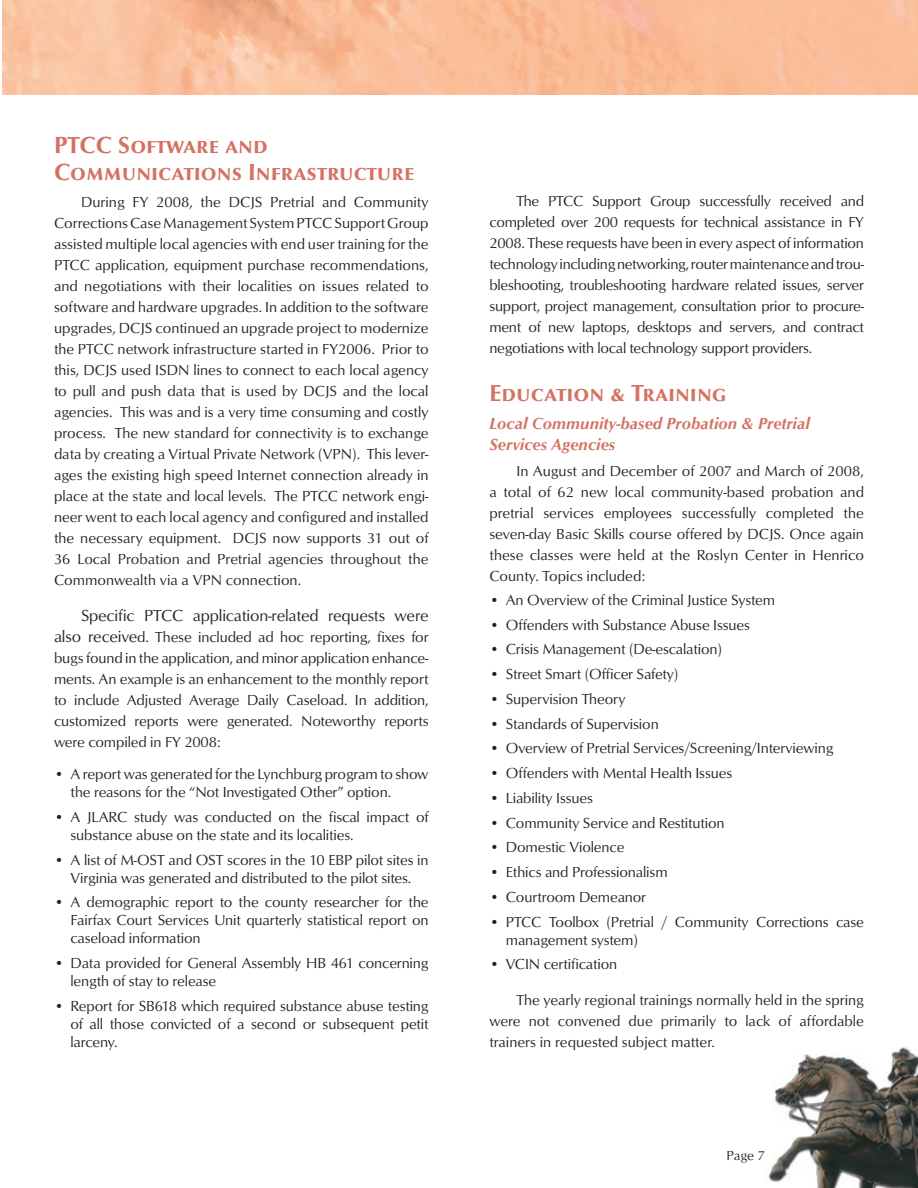
<style>
.page{position:relative;width:918px;height:1188px;background:#fff}
.page>*{position:absolute;margin:0;border:0;box-sizing:border-box;transform-origin:0 0}
.Heading{font:700 24px/27px "Opus Sm Caps";color:#d47264}
.subhead{font:italic 700 16.5px/21px "Opus";color:#d47264}
.text{font:16.5px "Opus";letter-spacing:-.01em;color:#231f20}
.text-2{font:15px/21px "Opus";color:#231f20;text-align:justify}
.bullets_copy{font:15px/18px "Opus";letter-spacing:-.01em;color:#231f20}
.t1{font:13.5px "Opus";color:#231f20}
.s1{font-size:16.5px}
</style>
<div class="page">
<img style="left:2px;top:0;width:916px;height:94px">
<img style="left:768px;top:1048px;width:150px;height:140px">
<p class="Heading" style="left:54px;top:132px;width:362px">PTCC Software and<br>Communications Infrastructure</p>
<p class="text-2" style="left:54px;top:192px;width:376px;text-indent:27px">During FY 2008, the DCJS Pretrial and Community Corrections Case Management System PTCC Support Group assisted multiple local agencies with end user training for the PTCC application, equipment purchase recommendations, and negotiations with their localities on issues related to software and hardware upgrades. In addition to the software upgrades, DCJS continued an upgrade project to modernize the PTCC network infrastructure started in FY2006. Prior to this, DCJS used ISDN lines to connect to each local agency to pull and push data that is used by DCJS and the local agencies. This was and is a very time consuming and costly process. The new standard for connectivity is to exchange data by creating a Virtual Private Network (VPN). This lever&shy;ages the existing high speed Internet connection already in place at the state and local levels. The PTCC network engi&shy;neer went to each local agency and configured and installed the necessary equipment. DCJS now supports 31 out of 36 Local Probation and Pretrial agencies throughout the Commonwealth via a VPN connection.</p>
<p class="text" style="left:81px;top:606px;width:349px">Specific PTCC application-related requests were</p>
<p class="text-2" style="left:54px;top:626px;width:376px"><span class="s1">also receive</span>d. These included ad hoc reporting, fixes for bugs found in the application, and minor application enhance&shy;ments. An example is an enhancement to the monthly report to include Adjusted Average Daily Caseload. In addition, customized reports were generated. Noteworthy reports were compiled in FY 2008:</p>
<p class="bullets_copy" style="left:70px;top:765px;width:360px;text-indent:-16px">• A report was generated for the Lynchburg program to show the reasons for the “Not Investigated Other” option.</p>
<p class="bullets_copy" style="left:70px;top:808px;width:360px;text-indent:-16px">• A JLARC study was conducted on the fiscal impact of substance abuse on the state and its localities.</p>
<p class="bullets_copy" style="left:54px;top:851px;width:376px;text-align:center">• A list of M-OST and OST scores in the 10 EBP pilot sites in<br>Virginia was generated and distributed to the pilot sites.</p>
<p class="bullets_copy" style="left:70px;top:893px;width:360px;text-align:justify;text-indent:-16px">• A demographic report to the county researcher for the Fairfax Court Services Unit quarterly statistical report on caseload information</p>
<p class="bullets_copy" style="left:70px;top:954px;width:360px;text-indent:-16px">• Data provided for General Assembly HB 461 concerning length of stay to release</p>
<p class="bullets_copy" style="left:70px;top:997px;width:360px;text-align:justify;text-indent:-16px">• Report for SB618 which required substance abuse testing of all those convicted of a second or subsequent petit larceny.</p>
<p class="text-2" style="left:489px;top:191px;width:376px;text-indent:27px">The PTCC Support Group successfully received and completed over 200 requests for technical assistance in FY 2008. These requests have been in every aspect of information technology including networking, router maintenance and trou&shy;bleshooting, troubleshooting hardware related issues, server support, project management, consultation prior to procure&shy;ment of new laptops, desktops and servers, and contract negotiations with local technology support providers.</p>
<p class="Heading" style="left:489px;top:380px;width:239px">Education &amp; Training</p>
<p class="subhead" style="left:489px;top:413px;width:322px">Local Community-based Probation &amp; Pretrial<br>Services Agencies</p>
<p class="text-2" style="left:489px;top:460px;width:376px;text-indent:27px">In August and December of 2007 and March of 2008, a total of 62 new local community-based probation and pretrial services employees successfully completed the seven-day Basic Skills course offered by DCJS. Once again these classes were held at the Roslyn Center in Henrico County. Topics included:</p>
<p class="bullets_copy" style="left:489px;top:591px;width:287px">• An Overview of the Criminal Justice System</p>
<p class="bullets_copy" style="left:489px;top:616px;width:262px">• Offenders with Substance Abuse Issues</p>
<p class="bullets_copy" style="left:489px;top:640px;width:234px">• Crisis Management (De-escalation)</p>
<p class="bullets_copy" style="left:489px;top:665px;width:191px">• Street Smart (Officer Safety)</p>
<p class="bullets_copy" style="left:489px;top:690px;width:138px">• Supervision Theory</p>
<p class="bullets_copy" style="left:489px;top:715px;width:171px">• Standards of Supervision</p>
<p class="bullets_copy" style="left:489px;top:739px;width:346px">• Overview of Pretrial Services/Screening/Interviewing</p>
<p class="bullets_copy" style="left:489px;top:764px;width:244px">• Offenders with Mental Health Issues</p>
<p class="bullets_copy" style="left:489px;top:789px;width:105px">• Liability Issues</p>
<p class="bullets_copy" style="left:489px;top:814px;width:237px">• Community Service and Restitution</p>
<p class="bullets_copy" style="left:489px;top:838px;width:137px">• Domestic Violence</p>
<p class="bullets_copy" style="left:489px;top:863px;width:180px">• Ethics and Professionalism</p>
<p class="bullets_copy" style="left:489px;top:888px;width:158px">• Courtroom Demeanor</p>
<p class="bullets_copy" style="left:506px;top:913px;width:360px;text-indent:-16px">• PTCC Toolbox (Pretrial / Community Corrections case management system)</p>
<p class="bullets_copy" style="left:489px;top:955px;width:129px">• VCIN certification</p>
<p class="text-2" style="left:489px;top:989px;width:376px;text-indent:27px">The yearly regional trainings normally held in the spring were not convened due primarily to lack of affordable trainers in requested subject matter.</p>
<p class="t1" style="left:727px;top:1148px;width:40px">Page 7</p>
</div>
